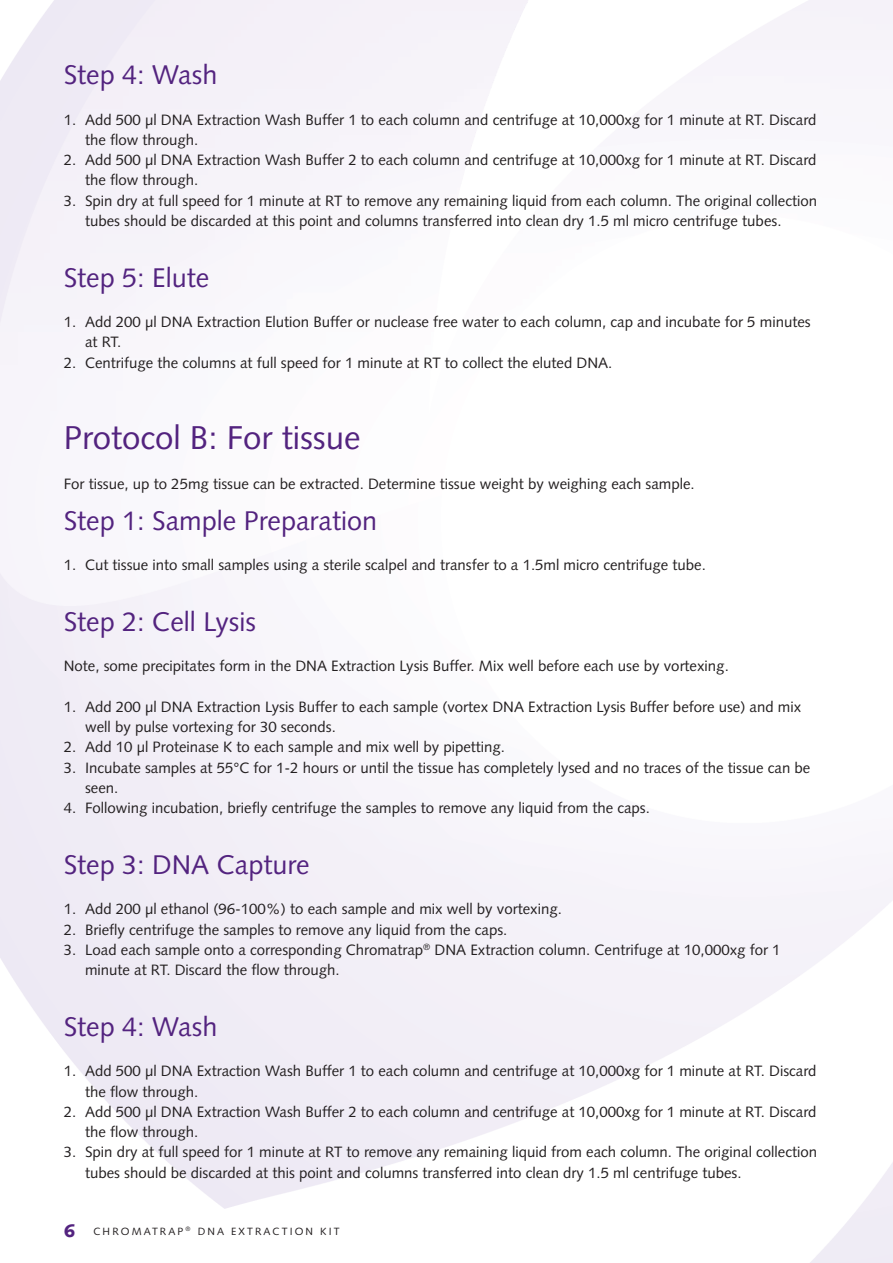
<style>
.page{position:relative;width:893px;height:1263px;background:#fff}
.page>*{position:absolute;margin:0;border:0;box-sizing:border-box;transform-origin:0 0}
.t1{font:33px "Syntax";color:#53237f}
.t2{font:27px "Syntax";color:#53237f}
.t3{font:15px/20.2px "Syntax";color:#231f20}
.t4{font:10.5px "Syntax";letter-spacing:.2em;color:#231f20}
.s1{font-weight:900;font-size:18px;color:#53237f}
</style>
<div class="page">
<h2 class="t2" style="left:64px;top:62px;width:155px">Step 4: Wash</h2>
<p class="t3" style="left:85px;top:110px;width:733px;text-indent:-21px">1. Add 500 µl DNA Extraction Wash Buffer 1 to each column and centrifuge at 10,000xg for 1 minute at RT. Discard the flow through.</p>
<p class="t3" style="left:85px;top:151px;width:733px;text-indent:-21px">2. Add 500 µl DNA Extraction Wash Buffer 2 to each column and centrifuge at 10,000xg for 1 minute at RT. Discard the flow through.</p>
<p class="t3" style="left:85px;top:191px;width:733px;text-indent:-21px">3. Spin dry at full speed for 1 minute at RT to remove any remaining liquid from each column. The original collection tubes should be discarded at this point and columns transferred into clean dry 1.5 ml micro centrifuge tubes.</p>
<h2 class="t2" style="left:64px;top:264px;width:147px">Step 5: Elute</h2>
<p class="t3" style="left:85px;top:313px;width:727px;text-indent:-21px">1. Add 200 µl DNA Extraction Elution Buffer or nuclease free water to each column, cap and incubate for 5 minutes at RT.</p>
<p class="t3" style="left:64px;top:353px;width:550px">2. Centrifuge the columns at full speed for 1 minute at RT to collect the eluted DNA.</p>
<h1 class="t1" style="left:64px;top:421px;width:298px">Protocol B: For tissue</h1>
<p class="t3" style="left:64px;top:475px;width:632px">For tissue, up to 25mg tissue can be extracted. Determine tissue weight by weighing each sample.</p>
<h2 class="t2" style="left:64px;top:507px;width:315px">Step 1: Sample Preparation</h2>
<p class="t3" style="left:64px;top:556px;width:644px">1. Cut tissue into small samples using a sterile scalpel and transfer to a 1.5ml micro centrifuge tube.</p>
<h2 class="t2" style="left:64px;top:608px;width:194px">Step 2: Cell Lysis</h2>
<p class="t3" style="left:64px;top:657px;width:666px">Note, some precipitates form in the DNA Extraction Lysis Buffer. Mix well before each use by vortexing.</p>
<p class="t3" style="left:85px;top:697px;width:718px;text-indent:-21px">1. Add 200 µl DNA Extraction Lysis Buffer to each sample (vortex DNA Extraction Lysis Buffer before use) and mix well by pulse vortexing for 30 seconds.</p>
<p class="t3" style="left:64px;top:738px;width:443px">2. Add 10 µl Proteinase K to each sample and mix well by pipetting.</p>
<p class="t3" style="left:85px;top:758px;width:727px;text-indent:-21px">3. Incubate samples at 55°C for 1-2 hours or until the tissue has completely lysed and no traces of the tissue can be seen.</p>
<p class="t3" style="left:64px;top:799px;width:588px">4. Following incubation, briefly centrifuge the samples to remove any liquid from the caps.</p>
<h2 class="t2" style="left:64px;top:851px;width:247px">Step 3: DNA Capture</h2>
<p class="t3" style="left:64px;top:900px;width:500px">1. Add 200 µl ethanol (96-100%) to each sample and mix well by vortexing.</p>
<p class="t3" style="left:64px;top:920px;width:445px">2. Briefly centrifuge the samples to remove any liquid from the caps.</p>
<p class="t3" style="left:85px;top:940px;width:697px;text-indent:-21px">3. Load each sample onto a corresponding Chromatrap<sup>®</sup> DNA Extraction column. Centrifuge at 10,000xg for 1 minute at RT. Discard the flow through.</p>
<h2 class="t2" style="left:64px;top:1013px;width:155px">Step 4: Wash</h2>
<p class="t3" style="left:85px;top:1062px;width:733px;text-indent:-21px">1. Add 500 µl DNA Extraction Wash Buffer 1 to each column and centrifuge at 10,000xg for 1 minute at RT. Discard the flow through.</p>
<p class="t3" style="left:85px;top:1102px;width:733px;text-indent:-21px">2. Add 500 µl DNA Extraction Wash Buffer 2 to each column and centrifuge at 10,000xg for 1 minute at RT. Discard the flow through.</p>
<p class="t3" style="left:85px;top:1143px;width:733px;text-indent:-21px">3. Spin dry at full speed for 1 minute at RT to remove any remaining liquid from each column. The original collection tubes should be discarded at this point and columns transferred into clean dry 1.5 ml centrifuge tubes.</p>
<p class="t4" style="left:64px;top:1226px;width:277px"><span class="s1">6</span> CHROMATRAP <sup>®</sup> DNA EXTRACTION KIT</p>
</div>
